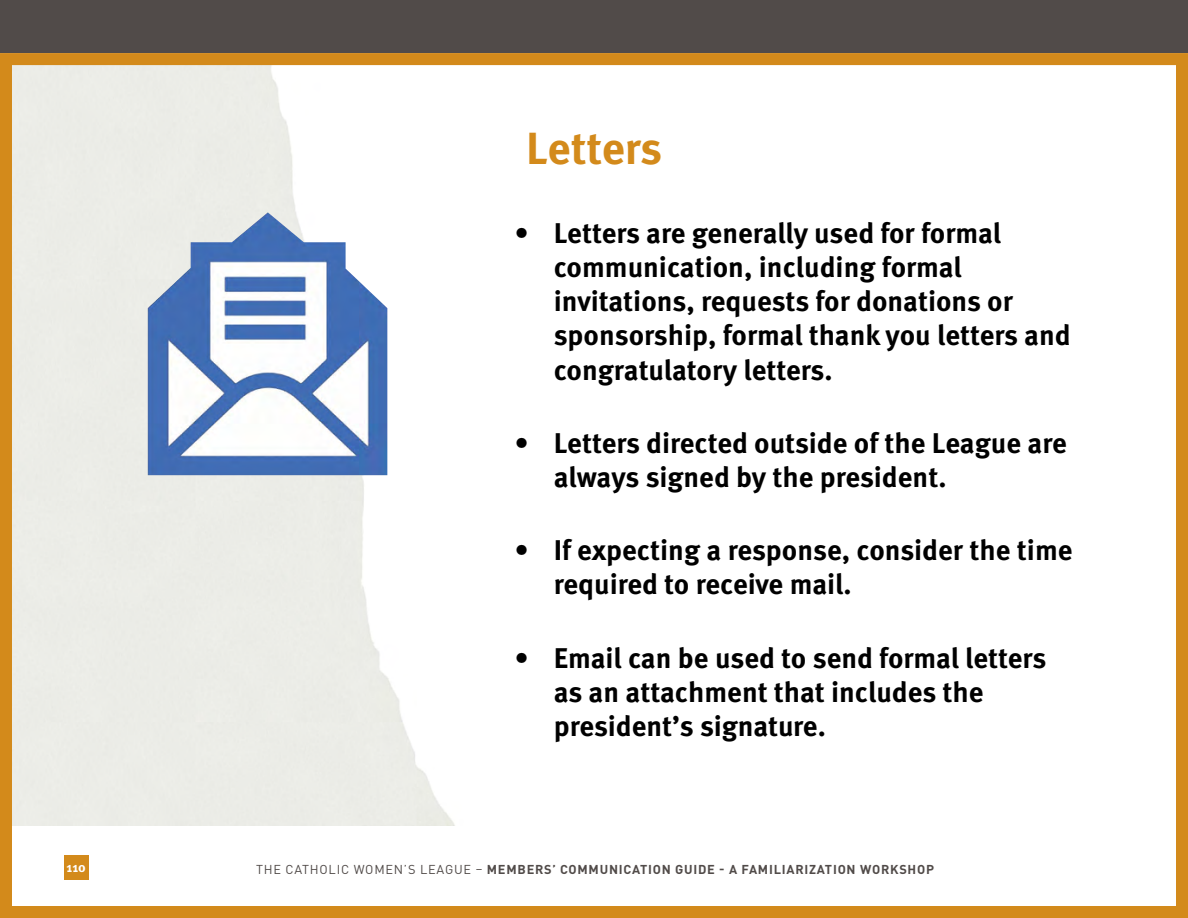
<style>
.page{position:relative;width:1188px;height:918px;background:#fff}
.page>*{position:absolute;margin:0;border:0;box-sizing:border-box;transform-origin:0 0}
.t1{font:700 45px "Meta Pro";color:#d38a1b}
.t2{font:700 28.5px/34.2px "Meta Pro";color:#000}
.t3{font:700 13.5px "Meta Pro";color:#fff}
.t4{font:700 12.75px "DIN Pro";letter-spacing:.06em;color:#514b49}
.s1{font-weight:400}
</style>
<div class="page">
<div style="left:0;top:0;width:1188px;height:53px;background:#514b49"></div>
<div style="left:64px;top:855px;width:25px;height:25px;background:#d38a1b"></div>
<img style="left:148px;top:212px;width:239px;height:263px">
<div style="left:0;top:53px;width:1188px;height:865px;border:12px solid #d38a1b"></div>
<h1 class="t1" style="left:526px;top:114px;width:138px">Letters</h1>
<p class="t2" style="left:554px;top:214px;width:519px;text-indent:-39px">• Letters are generally used for formal communication, including formal invitations, requests for donations or sponsorship, formal thank you letters and congratulatory letters.</p>
<p class="t2" style="left:554px;top:424px;width:515px;text-indent:-39px">• Letters directed outside of the League are always signed by the president.</p>
<p class="t2" style="left:554px;top:531px;width:520px;text-indent:-39px">• If expecting a response, consider the time required to receive mail.</p>
<p class="t2" style="left:554px;top:639px;width:494px;text-indent:-39px">• Email can be used to send formal letters as an attachment that includes the president’s signature.</p>
<p class="t3" style="left:67px;top:857px;width:21px">110</p>
<p class="t4" style="left:256px;top:860px;width:680px"><span class="s1">THE CATHOLIC WOMEN’S LEAGUE –</span> MEMBERS’ COMMUNICATION GUIDE - A FAMILIARIZATION WORKSHOP</p>
</div>
